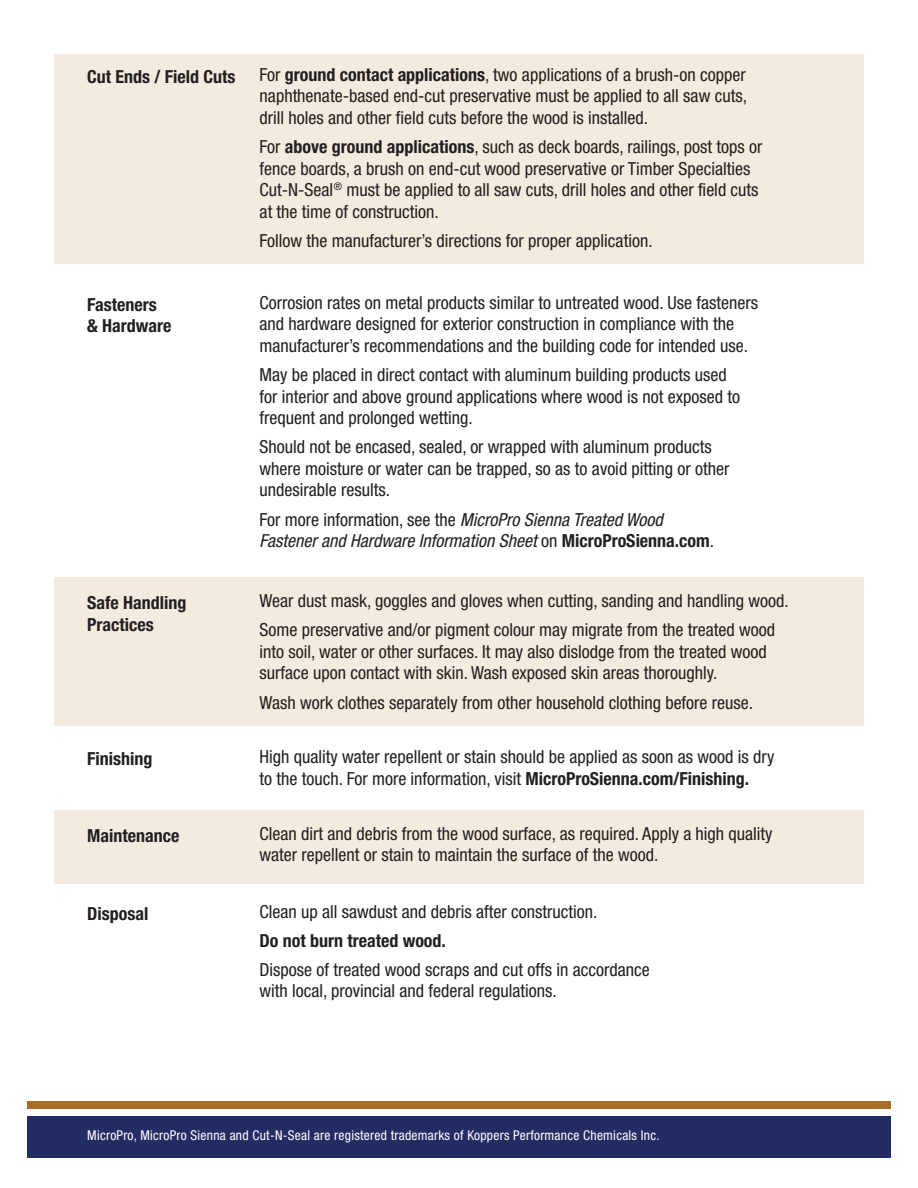
<style>
.page{position:relative;width:918px;height:1188px;background:#fff}
.page>*{position:absolute;margin:0;border:0;box-sizing:border-box;transform-origin:0 0}
.t1{font:condensed 18px/21.6px "Helvetica Neue";color:#231f20}
.t2{font:italic condensed 18px/21.6px "Helvetica Neue";color:#231f20}
.t3{font:700 condensed 18px/21.6px "Helvetica Neue";color:#231f20}
.t4{font:condensed 13.5px "Helvetica Neue";letter-spacing:.02em;color:#fff}
.s1{font-weight:700}
.s2{font-style:normal}
.s3{font-weight:700;font-style:normal}
</style>
<div class="page">
<div style="left:27px;top:1101px;width:864px;height:57px;background:#aa6e28"></div>
<div style="left:27px;top:1109px;width:864px;height:49px;background:#fff"></div>
<div style="left:27px;top:1116px;width:864px;height:42px;background:#242c64"></div>
<div style="left:54px;top:54px;width:810px;height:210px;background:#f4ebe0"></div>
<div style="left:54px;top:578px;width:810px;height:148px;background:#f4ebe0"></div>
<div style="left:54px;top:810px;width:810px;height:74px;background:#f4ebe0"></div>
<p class="t3" style="left:87px;top:66px;width:150px">Cut Ends / Field Cuts</p>
<p class="t1" style="left:259px;top:65px;width:489px;text-align:justify">For <span class="s1">ground contact applications</span>, two applications of a brush-on copper naphthenate-based end-cut preservative must be applied to all saw cuts, drill holes and other field cuts before the wood is installed.</p>
<p class="t1" style="left:259px;top:137px;width:504px">For <span class="s1">above ground applications</span>, such as deck boards, railings, post tops or fence boards, a brush on end-cut wood preservative or Timber Specialties Cut-N-Seal<sup>®</sup> must be applied to all saw cuts, drill holes and other field cuts at the time of construction.</p>
<p class="t1" style="left:259px;top:231px;width:395px">Follow the manufacturer’s directions for proper application.</p>
<p class="t3" style="left:87px;top:294px;width:86px">Fasteners &amp; Hardware</p>
<p class="t1" style="left:259px;top:293px;width:500px">Corrosion rates on metal products similar to untreated wood. Use fasteners and hardware designed for exterior construction in compliance with the manufacturer’s recommendations and the building code for intended use.</p>
<p class="t1" style="left:259px;top:365px;width:482px">May be placed in direct contact with aluminum building products used for interior and above ground applications where wood is not exposed to frequent and prolonged wetting.</p>
<p class="t1" style="left:259px;top:438px;width:472px">Should not be encased, sealed, or wrapped with aluminum products where moisture or water can be trapped, so as to avoid pitting or other undesirable results.</p>
<p class="t2" style="left:259px;top:509px;width:456px"><span class="s2">For more information, see the</span> MicroPro Sienna Treated Wood<br>Fastener and Hardware Information Sheet <span class="s2">on</span> <span class="s3">MicroProSienna.com</span><span class="s2">.</span></p>
<p class="t3" style="left:87px;top:592px;width:101px">Safe Handling<br>Practices</p>
<p class="t1" style="left:259px;top:588px;width:531px;line-height:29.1px">Wear dust mask, goggles and gloves when cutting, sanding and handling wood.<br>Some preservative and/or pigment colour may migrate from the treated wood</p>
<p class="t1" style="left:259px;top:642px;width:509px">into soil, water or other surfaces. It may also dislodge from the treated wood surface upon contact with skin. Wash exposed skin areas thoroughly.</p>
<p class="t1" style="left:259px;top:693px;width:495px">Wash work clothes separately from other household clothing before reuse.</p>
<p class="t3" style="left:87px;top:748px;width:67px">Finishing</p>
<p class="t1" style="left:259px;top:748px;width:516px">High quality water repellent or stain should be applied as soon as wood is dry to the touch. For more information, visit <span class="s1">MicroProSienna.com/Finishing.</span></p>
<p class="t3" style="left:87px;top:825px;width:94px">Maintenance</p>
<p class="t1" style="left:259px;top:824px;width:515px">Clean dirt and debris from the wood surface, as required. Apply a high quality water repellent or stain to maintain the surface of the wood.</p>
<p class="t3" style="left:87px;top:903px;width:63px">Disposal</p>
<p class="t1" style="left:259px;top:902px;width:339px">Clean up all sawdust and debris after construction.</p>
<p class="t3" style="left:259px;top:930px;width:188px">Do not burn treated wood.</p>
<p class="t1" style="left:259px;top:960px;width:392px">Dispose of treated wood scraps and cut offs in accordance with local, provincial and federal regulations.</p>
<p class="t4" style="left:87px;top:1131px;width:574px">MicroPro, MicroPro Sienna and Cut-N-Seal are registered trademarks of Koppers Performance Chemicals Inc.</p>
</div>
